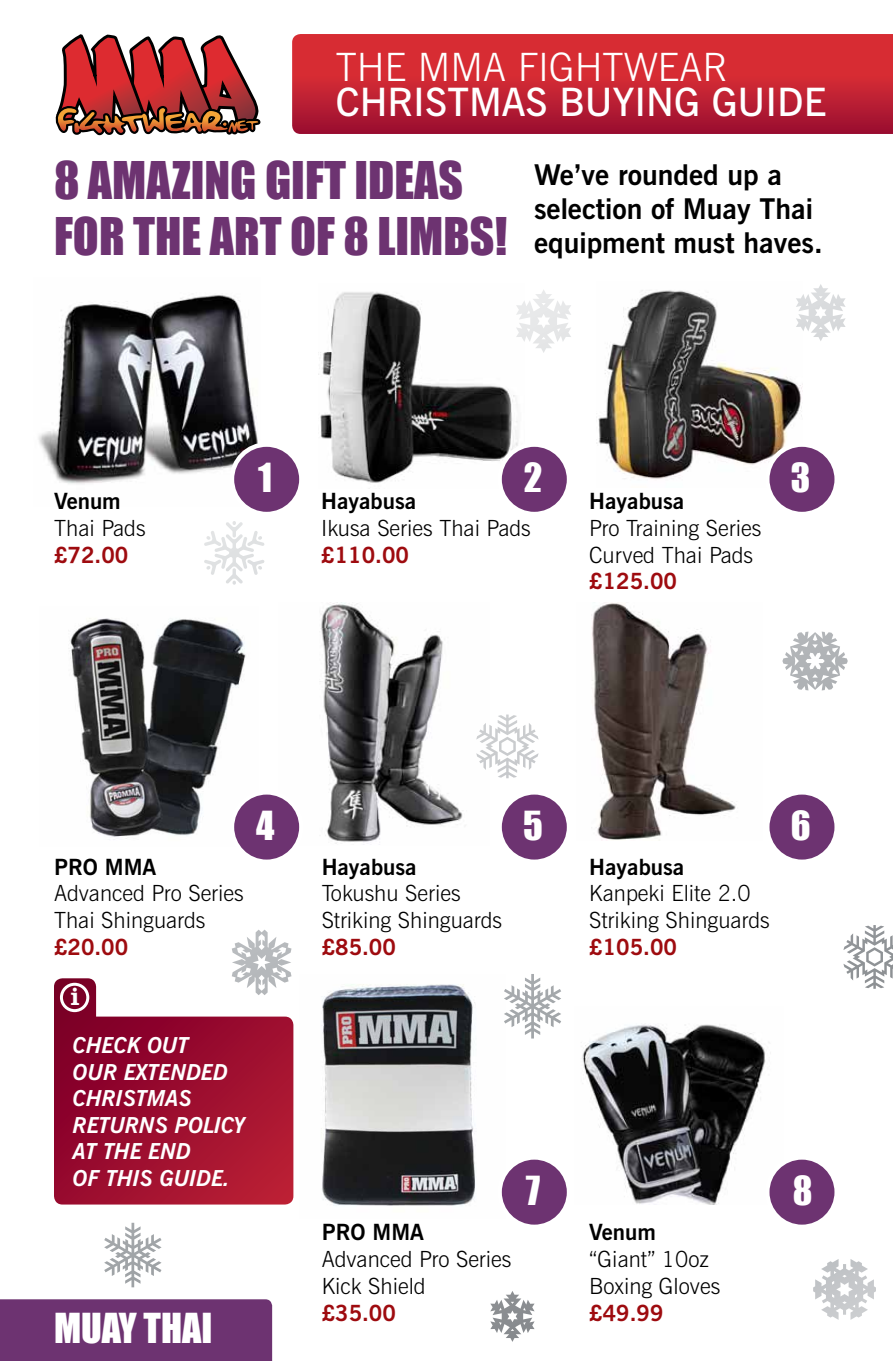
<style>
.page{position:relative;width:893px;height:1361px;background:#fff}
.page>*{position:absolute;margin:0;border:0;box-sizing:border-box;transform-origin:0 0}
.t1{font:47.7px/55.9px "Impact";color:#6d3371}
.t2{font:600 39px "News Gothic BT";color:#fff}
.t3{font:300 39px "News Gothic BT";color:#fff}
.t4{font:37.95px "Impact";color:#fff}
.t5{font:36.75px "Impact";color:#fff}
.t6{font:700 28.5px/34.2px "News Gothic BT";color:#000}
.t7{font:800 25.95px "Clarendon BT";color:#fff}
.t8{font:300 22.35px/26.7px "News Gothic BT";color:#000}
.t9{font:700 22.35px "News Gothic BT";color:#000}
.t10{font:700 22.35px "News Gothic BT";color:#9e0b0f}
.t11{font:italic 700 22.05px/26.5px "News Gothic BT";color:#fff}
</style>
<div class="page">
<svg style="left:292px;top:34px;width:601px;height:100px;background:#c42332"></svg>
<svg style="left:55px;top:34px;width:206px;height:101px"></svg>
<div style="left:0;top:1299px;width:272px;height:62px;background:#6d3371"></div>
<img style="left:582px;top:1024px;width:184px;height:180px">
<img style="left:320px;top:603px;width:143px;height:242px">
<img style="left:591px;top:603px;width:145px;height:238px">
<img style="left:70px;top:618px;width:176px;height:222px">
<img style="left:38px;top:295px;width:220px;height:189px">
<img style="left:321px;top:984px;width:154px;height:222px">
<img style="left:320px;top:292px;width:198px;height:191px">
<img style="left:596px;top:290px;width:206px;height:189px">
<svg style="left:782px;top:631px;width:66px;height:59px"></svg>
<svg style="left:843px;top:925px;width:50px;height:64px"></svg>
<svg style="left:476px;top:714px;width:63px;height:64px"></svg>
<svg style="left:232px;top:929px;width:59px;height:49px"></svg>
<svg style="left:796px;top:284px;width:50px;height:57px"></svg>
<svg style="left:204px;top:521px;width:61px;height:64px"></svg>
<svg style="left:504px;top:974px;width:57px;height:64px"></svg>
<svg style="left:104px;top:1222px;width:58px;height:65px"></svg>
<svg style="left:813px;top:1259px;width:63px;height:61px"></svg>
<svg style="left:516px;top:290px;width:55px;height:63px"></svg>
<svg style="left:490px;top:1291px;width:45px;height:51px"></svg>
<svg style="left:54px;top:978px;width:239px;height:226px;background:#a82e4b"></svg>
<div style="left:60px;top:983px;width:29px;height:29px;border:3px solid #fff;border-radius:50%"></div>
<div style="left:232px;top:444px;width:69px;height:70px;background:#6d3371;border-radius:50%"></div>
<div style="left:230px;top:442px;width:74px;height:74px;border:4px solid #fff;border-radius:50%"></div>
<div style="left:232px;top:792px;width:69px;height:70px;background:#6d3371;border-radius:50%"></div>
<div style="left:230px;top:790px;width:74px;height:74px;border:4px solid #fff;border-radius:50%"></div>
<div style="left:500px;top:444px;width:69px;height:70px;background:#6d3371;border-radius:50%"></div>
<div style="left:497px;top:442px;width:74px;height:74px;border:4px solid #fff;border-radius:50%"></div>
<div style="left:500px;top:792px;width:69px;height:70px;background:#6d3371;border-radius:50%"></div>
<div style="left:497px;top:790px;width:74px;height:74px;border:4px solid #fff;border-radius:50%"></div>
<div style="left:500px;top:1157px;width:69px;height:70px;background:#6d3371;border-radius:50%"></div>
<div style="left:497px;top:1155px;width:74px;height:74px;border:4px solid #fff;border-radius:50%"></div>
<div style="left:767px;top:444px;width:70px;height:70px;background:#6d3371;border-radius:50%"></div>
<div style="left:765px;top:442px;width:74px;height:74px;border:4px solid #fff;border-radius:50%"></div>
<div style="left:767px;top:792px;width:70px;height:70px;background:#6d3371;border-radius:50%"></div>
<div style="left:765px;top:790px;width:74px;height:74px;border:4px solid #fff;border-radius:50%"></div>
<div style="left:767px;top:1157px;width:70px;height:70px;background:#6d3371;border-radius:50%"></div>
<div style="left:765px;top:1155px;width:74px;height:74px;border:4px solid #fff;border-radius:50%"></div>
<h2 class="t3" style="left:336px;top:44px;width:393px">THE MMA FIGHTWEAR</h2>
<h2 class="t2" style="left:336px;top:78px;width:492px">CHRISTMAS BUYING GUIDE</h2>
<h1 class="t1" style="left:54px;top:151px;width:455px">8 AMAZING GIFT IDEAS<br>FOR THE ART OF 8 LIMBS!</h1>
<p class="t6" style="left:534px;top:157px;width:290px">We’ve rounded up a selection of M uay Thai equipment must haves.</p>
<p class="t9" style="left:54px;top:487px;width:68px">Venum</p>
<p class="t8" style="left:54px;top:514px;width:93px">Thai Pads</p>
<p class="t10" style="left:54px;top:541px;width:76px">£72.00</p>
<h3 class="t5" style="left:258px;top:449px;width:16px">1</h3>
<h3 class="t5" style="left:524px;top:449px;width:20px">2</h3>
<p class="t9" style="left:321px;top:487px;width:96px">Hayabusa</p>
<p class="t8" style="left:321px;top:514px;width:211px">Ikusa Series Thai Pads</p>
<p class="t10" style="left:321px;top:541px;width:89px">£110.00</p>
<p class="t9" style="left:589px;top:487px;width:96px">Hayabusa</p>
<p class="t8" style="left:589px;top:514px;width:173px">Pro Training Series<br>Curved Thai Pads</p>
<p class="t10" style="left:589px;top:568px;width:89px">£125.00</p>
<h3 class="t5" style="left:791px;top:449px;width:21px">3</h3>
<p class="t9" style="left:54px;top:853px;width:69px">PRO MMA</p>
<p class="t8" style="left:54px;top:880px;width:191px">Advanced Pro Series<br>Thai Shinguards</p>
<p class="t10" style="left:54px;top:933px;width:76px">£20.00</p>
<h3 class="t5" style="left:256px;top:797px;width:20px">4</h3>
<p class="t7" style="left:71px;top:980px;width:11px">i</p>
<p class="t11" style="left:73px;top:1032px;width:174px">CHECK OUT<br>OUR EXTENDED<br>CHRISTMAS<br>RETURNS POLICY<br>AT THE END<br>OF THIS GUIDE.</p>
<h3 class="t4" style="left:54px;top:1299px;width:160px">MUAY THAI</h3>
<p class="t9" style="left:322px;top:853px;width:96px">Hayabusa</p>
<p class="t8" style="left:322px;top:880px;width:182px">Tokushu Series<br>Striking Shinguards</p>
<p class="t10" style="left:322px;top:933px;width:76px">£85.00</p>
<h3 class="t5" style="left:523px;top:797px;width:21px">5</h3>
<p class="t9" style="left:589px;top:853px;width:96px">Hayabusa</p>
<p class="t8" style="left:589px;top:880px;width:182px">Kanpeki Elite 2.0<br>Striking Shinguards</p>
<p class="t10" style="left:589px;top:933px;width:89px">£105.00</p>
<h3 class="t5" style="left:791px;top:797px;width:21px">6</h3>
<p class="t9" style="left:322px;top:1218px;width:69px">PRO MMA</p>
<p class="t8" style="left:322px;top:1245px;width:191px">Advanced Pro Series<br>Kick Shield</p>
<p class="t10" style="left:322px;top:1299px;width:76px">£35.00</p>
<h3 class="t5" style="left:526px;top:1162px;width:16px">7</h3>
<p class="t9" style="left:589px;top:1218px;width:68px">Venum</p>
<p class="t8" style="left:589px;top:1245px;width:132px">“Giant” 10oz<br>Boxing Gloves</p>
<p class="t10" style="left:589px;top:1299px;width:76px">£49.99</p>
<h3 class="t5" style="left:793px;top:1162px;width:21px">8</h3>
</div>
